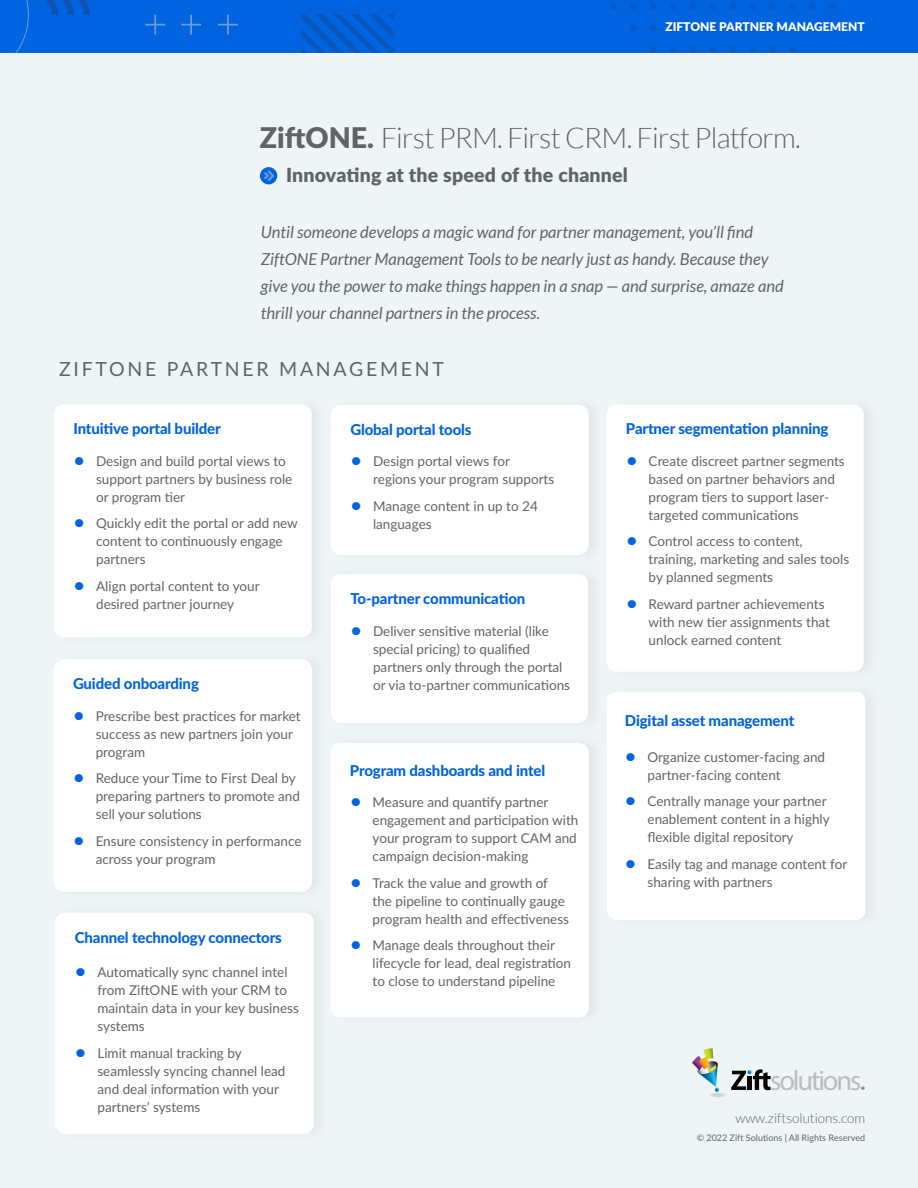
<style>
.page{position:relative;width:918px;height:1188px;background:#fff}
.page>*{position:absolute;margin:0;border:0;box-sizing:border-box;transform-origin:0 0}
.t1{font:300 28.5px "Lato";letter-spacing:-.025em;color:#636366}
.t2{font:28.5px "Myriad Pro";letter-spacing:-.075em;color:#bcbdc0}
.t3{font:900 19.5px "Lato";letter-spacing:.01em;color:#636366}
.BODY_COPY{font:19.5px "Lato";letter-spacing:.14em;color:#636366}
.BODY_COPY-2{font:italic 16.5px/27px "Lato";color:#636366}
.t4{font:800 15px "Lato";letter-spacing:-.01em;color:#0063e0}
.t5{font:13.5px/18px "Lato";color:#636366}
.t6{font:300 13.5px "Lato";color:#636366}
.t7{font:900 12px "Lato";color:#fff}
.t8{font:9.3px "Myriad Pro";color:#231f20}
.t9{font:9px "Lato";color:#636366}
.s1{font-weight:900}
.s2{font-weight:900;font-size:16.5px;color:#0063e0}
</style>
<div class="page">
<div style="left:0;top:52px;width:918px;height:1136px;background:#eff5f7"></div>
<div style="left:605px;top:683px;width:275px;height:245px;background:#ecf2f4"></div>
<div style="left:607px;top:692px;width:259px;height:228px;background:#fff;border-radius:10px"></div>
<div style="left:52px;top:396px;width:275px;height:250px;background:#ecf2f4"></div>
<div style="left:54px;top:404px;width:258px;height:234px;background:#fff;border-radius:10px"></div>
<div style="left:0;top:0;width:918px;height:52px;background:#0063e0"></div>
<div style="left:610px;top:3px;width:7px;height:7px;background:#075ac8;border-radius:50%"></div>
<div style="left:630px;top:3px;width:7px;height:7px;background:#075ac8;border-radius:50%"></div>
<div style="left:650px;top:3px;width:7px;height:7px;background:#075ac8;border-radius:50%"></div>
<div style="left:670px;top:3px;width:7px;height:7px;background:#075ac8;border-radius:50%"></div>
<div style="left:690px;top:3px;width:7px;height:7px;background:#075ac8;border-radius:50%"></div>
<div style="left:710px;top:3px;width:6px;height:7px;background:#075ac8;border-radius:50%"></div>
<div style="left:729px;top:3px;width:7px;height:7px;background:#075ac8;border-radius:50%"></div>
<div style="left:749px;top:3px;width:7px;height:7px;background:#075ac8;border-radius:50%"></div>
<div style="left:769px;top:3px;width:7px;height:7px;background:#075ac8;border-radius:50%"></div>
<div style="left:789px;top:3px;width:7px;height:7px;background:#075ac8;border-radius:50%"></div>
<div style="left:809px;top:3px;width:7px;height:7px;background:#075ac8;border-radius:50%"></div>
<div style="left:829px;top:3px;width:7px;height:7px;background:#075ac8;border-radius:50%"></div>
<div style="left:630px;top:25px;width:7px;height:7px;background:#075ac8;border-radius:50%"></div>
<div style="left:650px;top:25px;width:7px;height:7px;background:#075ac8;border-radius:50%"></div>
<div style="left:670px;top:25px;width:7px;height:7px;background:#075ac8;border-radius:50%"></div>
<div style="left:690px;top:25px;width:7px;height:7px;background:#075ac8;border-radius:50%"></div>
<div style="left:710px;top:25px;width:6px;height:7px;background:#075ac8;border-radius:50%"></div>
<div style="left:729px;top:25px;width:7px;height:7px;background:#075ac8;border-radius:50%"></div>
<div style="left:749px;top:25px;width:7px;height:7px;background:#075ac8;border-radius:50%"></div>
<div style="left:769px;top:25px;width:7px;height:7px;background:#075ac8;border-radius:50%"></div>
<div style="left:789px;top:25px;width:7px;height:7px;background:#075ac8;border-radius:50%"></div>
<div style="left:809px;top:25px;width:7px;height:7px;background:#075ac8;border-radius:50%"></div>
<svg style="left:650px;top:47px;width:7px;height:5px"></svg>
<svg style="left:670px;top:47px;width:7px;height:5px"></svg>
<svg style="left:690px;top:47px;width:7px;height:5px"></svg>
<svg style="left:710px;top:47px;width:6px;height:5px"></svg>
<svg style="left:729px;top:47px;width:7px;height:5px"></svg>
<svg style="left:749px;top:47px;width:7px;height:5px"></svg>
<svg style="left:769px;top:47px;width:7px;height:5px"></svg>
<svg style="left:789px;top:47px;width:7px;height:5px"></svg>
<svg style="left:145px;top:24px;width:20px;height:1px"></svg>
<hr style="left:154px;top:15px;width:2px;height:20px;background:#6e9ed3">
<svg style="left:181px;top:24px;width:20px;height:1px"></svg>
<hr style="left:190px;top:15px;width:2px;height:20px;background:#6e9ed3">
<svg style="left:218px;top:24px;width:20px;height:1px"></svg>
<hr style="left:227px;top:15px;width:2px;height:20px;background:#6e9ed3">
<svg style="left:302px;top:15px;width:91px;height:37px"></svg>
<svg style="left:46px;top:0;width:44px;height:15px"></svg>
<svg style="left:16px;top:0;width:13px;height:52px"></svg>
<div style="left:707px;top:1092px;width:21px;height:6px;background:#eeeeef;border-radius:50%"></div>
<div style="left:707px;top:1093px;width:21px;height:5px;background:#ededee;border-radius:50%"></div>
<hr style="left:711px;top:1093px;width:14px;height:4px;background:#e2e3e5;border-radius:50%">
<svg style="left:692px;top:1048px;width:32px;height:49px"></svg>
<svg style="left:731px;top:1069px;width:40px;height:21px"></svg>
<div style="left:329px;top:397px;width:275px;height:166px;background:#ecf2f4"></div>
<div style="left:331px;top:405px;width:258px;height:150px;background:#fff;border-radius:10px"></div>
<div style="left:605px;top:396px;width:274px;height:284px;background:#ecf2f4"></div>
<div style="left:607px;top:404px;width:257px;height:268px;background:#fff;border-radius:11px"></div>
<div style="left:52px;top:651px;width:275px;height:249px;background:#ecf2f4"></div>
<div style="left:54px;top:659px;width:258px;height:233px;background:#fff;border-radius:11px"></div>
<div style="left:329px;top:566px;width:274px;height:165px;background:#ecf2f4"></div>
<div style="left:331px;top:574px;width:257px;height:149px;background:#fff;border-radius:10px"></div>
<div style="left:329px;top:735px;width:275px;height:291px;background:#ecf2f4"></div>
<div style="left:330px;top:743px;width:259px;height:274px;background:#fff;border-radius:10px"></div>
<div style="left:54px;top:904px;width:275px;height:238px;background:#ecf2f4"></div>
<div style="left:55px;top:913px;width:259px;height:221px;background:#fff;border-radius:10px"></div>
<div style="left:260px;top:167px;width:17px;height:17px;background:#0063e0;border-radius:50%"></div>
<svg style="left:264px;top:170px;width:10px;height:11px"></svg>
<p class="t7" style="left:665px;top:18px;width:201px">ZIFTONE PARTNER MANAGEMENT</p>
<p class="t1" style="left:260px;top:123px;width:542px"><span class="s1">ZiftONE.</span> First PRM. First CRM. First Platform.</p>
<p class="t3" style="left:286px;top:160px;width:343px">Innovating at the speed of the channel</p>
<p class="BODY_COPY-2" style="left:261px;top:219px;width:525px">Until someone develops a magic wand for partner management, you’ll find ZiftONE Partner Management Tools to be nearly just as handy. Because they give you the power to make things happen in a snap — and surprise, amaze and thrill your channel partners in the process.</p>
<p class="BODY_COPY" style="left:59px;top:355px;width:386px">ZIFTONE PARTNER MANAGEMENT</p>
<p class="t4" style="left:73px;top:418px;width:149px">Intuitive portal builder</p>
<p class="t5" style="left:96px;top:451px;width:198px;text-indent:-22px"><span class="s2">•</span> Design and build portal views to support partners by business role or program tier</p>
<p class="t5" style="left:96px;top:514px;width:203px;text-indent:-22px"><span class="s2">•</span> Quickly edit the portal or add new content to continuously engage partners</p>
<p class="t5" style="left:75px;top:577px;width:187px;text-align:center"><span class="s2">•</span> Align portal content to your desired partner journey</p>
<p class="t4" style="left:73px;top:673px;width:127px">Guided onboarding</p>
<p class="t5" style="left:96px;top:706px;width:207px;text-indent:-22px"><span class="s2">•</span> Prescribe best practices for market success as new partners join your program</p>
<p class="t5" style="left:96px;top:769px;width:206px;text-indent:-22px"><span class="s2">•</span> Reduce your Time to First Deal by preparing partners to promote and sell your solutions</p>
<p class="t5" style="left:96px;top:831px;width:207px;text-indent:-22px"><span class="s2">•</span> Ensure consistency in performance across your program</p>
<p class="t4" style="left:75px;top:926px;width:209px">Channel technology connectors</p>
<p class="t5" style="left:97px;top:963px;width:203px;text-indent:-22px"><span class="s2">•</span> Automatically sync channel intel from ZiftONE with your CRM to maintain data in your key business systems</p>
<p class="t5" style="left:97px;top:1043px;width:190px;text-indent:-22px"><span class="s2">•</span> Limit manual tracking by seamlessly syncing channel lead and deal information with your partners’ systems</p>
<p class="t4" style="left:350px;top:418px;width:123px">Global portal tools</p>
<p class="t5" style="left:373px;top:452px;width:183px;text-indent:-22px"><span class="s2">•</span> Design portal views for regions your program supports</p>
<p class="t5" style="left:373px;top:496px;width:166px;text-indent:-22px"><span class="s2">•</span> Manage content in up to 24 languages</p>
<p class="t4" style="left:350px;top:588px;width:176px">To-partner communication</p>
<p class="t5" style="left:373px;top:621px;width:198px;text-indent:-22px"><span class="s2">•</span> Deliver sensitive material (like special pricing) to qualified partners only through the portal or via to-partner communications</p>
<p class="t4" style="left:350px;top:759px;width:197px">Program dashboards and intel</p>
<p class="t5" style="left:373px;top:793px;width:207px;text-indent:-22px"><span class="s2">•</span> Measure and quantify partner engagement and participation with your program to support CAM and campaign decision-making</p>
<p class="t5" style="left:373px;top:873px;width:198px;text-indent:-22px"><span class="s2">•</span> Track the value and growth of the pipeline to continually gauge program health and effectiveness</p>
<p class="t5" style="left:373px;top:936px;width:200px;text-indent:-22px"><span class="s2">•</span> Manage deals throughout their lifecycle for lead, deal registration to close to understand pipeline</p>
<p class="t4" style="left:626px;top:418px;width:204px">Partner segmentation planning</p>
<p class="t5" style="left:649px;top:451px;width:198px;text-indent:-22px"><span class="s2">•</span> Create discreet partner segments based on partner behaviors and program tiers to support laser&shy;targeted communications</p>
<p class="t5" style="left:649px;top:532px;width:202px;text-indent:-22px"><span class="s2">•</span> Control access to content, training, marketing and sales tools by planned segments</p>
<p class="t5" style="left:649px;top:595px;width:183px;text-indent:-22px"><span class="s2">•</span> Reward partner achievements with new tier assignments that unlock earned content</p>
<p class="t4" style="left:625px;top:709px;width:171px">Digital asset management</p>
<p class="t5" style="left:648px;top:747px;width:179px;text-indent:-22px"><span class="s2">•</span> Organize customer-facing and partner-facing content</p>
<p class="t5" style="left:648px;top:792px;width:184px;text-indent:-22px"><span class="s2">•</span> Centrally manage your partner enablement content in a highly flexible digital repository</p>
<p class="t5" style="left:648px;top:855px;width:201px;text-indent:-22px"><span class="s2">•</span> Easily tag and manage content for sharing with partners</p>
<p class="t2" style="left:770px;top:1063px;width:93px">solutions</p>
<p class="t8" style="left:861px;top:1084px;width:5px">®</p>
<p class="t6" style="left:735px;top:1111px;width:131px">www.ziftsolutions.com</p>
<p class="t9" style="left:697px;top:1131px;width:170px">© 2022 Zift Solutions | All Rights Reserved</p>
</div>
